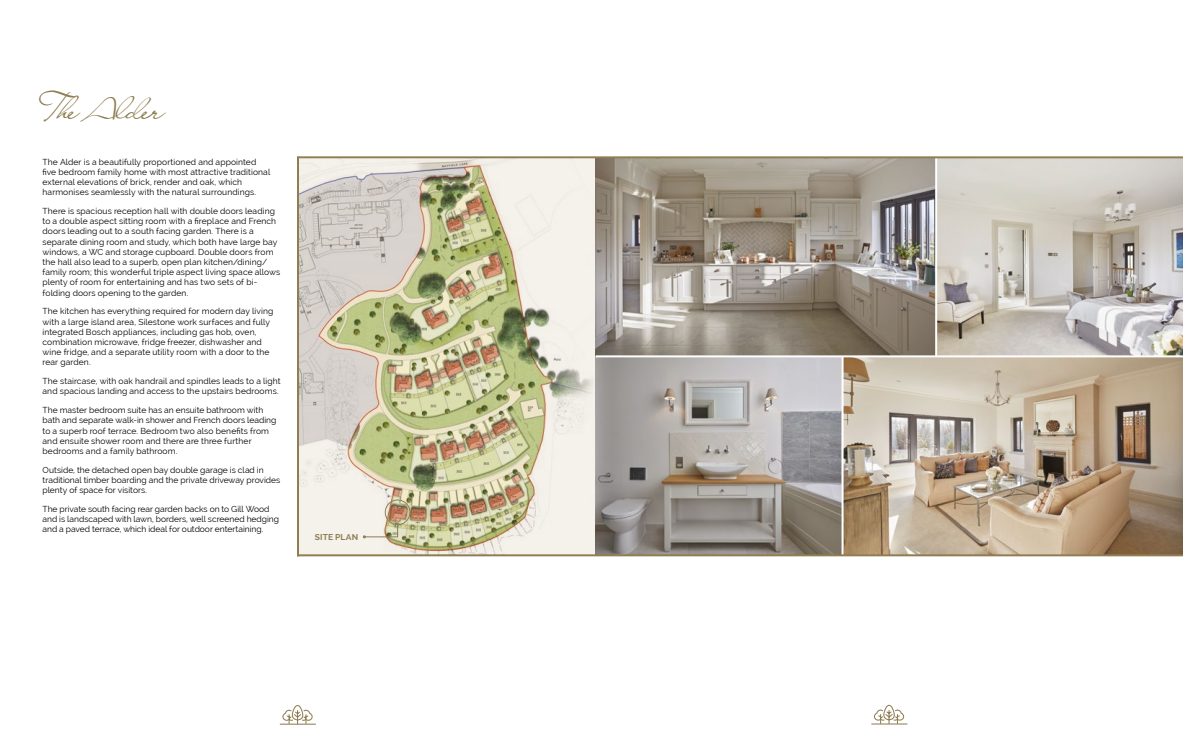
<style>
.page{position:relative;width:1183px;height:752px;background:#fff}
.page>*{position:absolute;margin:0;border:0;box-sizing:border-box;transform-origin:0 0}
.t1{font:32px "Liana";color:#8e7e52}
.t2{font:8.5px/10.2px "Raleway";letter-spacing:.01em;color:#000}
.t3{font:700 8.5px "Raleway";letter-spacing:.01em;color:#8e7e52}
</style>
<div class="page">
<img style="left:595px;top:158px;width:587px;height:396px">
<hr style="left:595px;top:355px;width:587px;height:2px;background:#fff">
<hr style="left:841px;top:356px;width:2px;height:199px;background:#fff">
<hr style="left:934px;top:157px;width:2px;height:199px;background:#fff">
<svg style="left:874px;top:704px;width:30px;height:19px"></svg>
<hr style="left:871px;top:723px;width:35px;height:1px;background:#8e7e52">
<hr style="left:297px;top:554px;width:885px;height:2px;background:#8e7e52">
<hr style="left:297px;top:156px;width:885px;height:2px;background:#8e7e52">
<img style="left:299px;top:156px;width:296px;height:399px">
<svg style="left:282px;top:705px;width:31px;height:18px"></svg>
<hr style="left:280px;top:723px;width:35px;height:1px;background:#8e7e52">
<hr style="left:297px;top:156px;width:2px;height:400px;background:#8e7e52">
<div style="left:385px;top:499px;width:25px;height:25px;border:1px solid #8e7e52;border-radius:50%"></div>
<svg style="left:363px;top:523px;width:35px;height:15px"></svg>
<h1 class="t1" style="left:36px;top:88px;width:130px">The Alder</h1>
<p class="t2" style="left:43px;top:156px;width:229px">The Alder is a beautifully proportioned and appointed five bedroom family home with most attractive traditional external elevations of brick, render and oak, which harmonises seamlessly with the natural surroundings.</p>
<p class="t2" style="left:43px;top:206px;width:239px">There is spacious reception hall with double doors leading to a double aspect sitting room with a fireplace and French doors leading out to a south facing garden. There is a separate dining room and study, which both have large bay windows, a WC and storage cupboard. Double doors from the hall also lead to a superb, open plan kitchen/dining/ family room; this wonderful triple aspect living space allows plenty of room for entertaining and has two sets of bi&shy;folding doors opening to the garden.</p>
<p class="t2" style="left:43px;top:306px;width:232px">The kitchen has everything required for modern day living with a large island area, Silestone work surfaces and fully integrated Bosch appliances, including gas hob, oven, combination microwave, fridge freezer, dishwasher and wine fridge, and a separate utility room with a door to the rear garden.</p>
<p class="t2" style="left:43px;top:376px;width:239px">The staircase, with oak handrail and spindles leads to a light and spacious landing and access to the upstairs bedrooms.</p>
<p class="t2" style="left:43px;top:405px;width:235px">The master bedroom suite has an ensuite bathroom with bath and separate walk-in shower and French doors leading to a superb roof terrace. Bedroom two also benefits from and ensuite shower room and there are three further bedrooms and a family bathroom.</p>
<p class="t2" style="left:43px;top:464px;width:239px">Outside, the detached open bay double garage is clad in traditional timber boarding and the private driveway provides plenty of space for visitors.</p>
<p class="t2" style="left:43px;top:503px;width:238px">The private south facing rear garden backs on to Gill Wood and is landscaped with lawn, borders, well screened hedging and a paved terrace, which ideal for outdoor entertaining.</p>
<p class="t3" style="left:315px;top:532px;width:45px">SITE PLAN</p>
</div>
